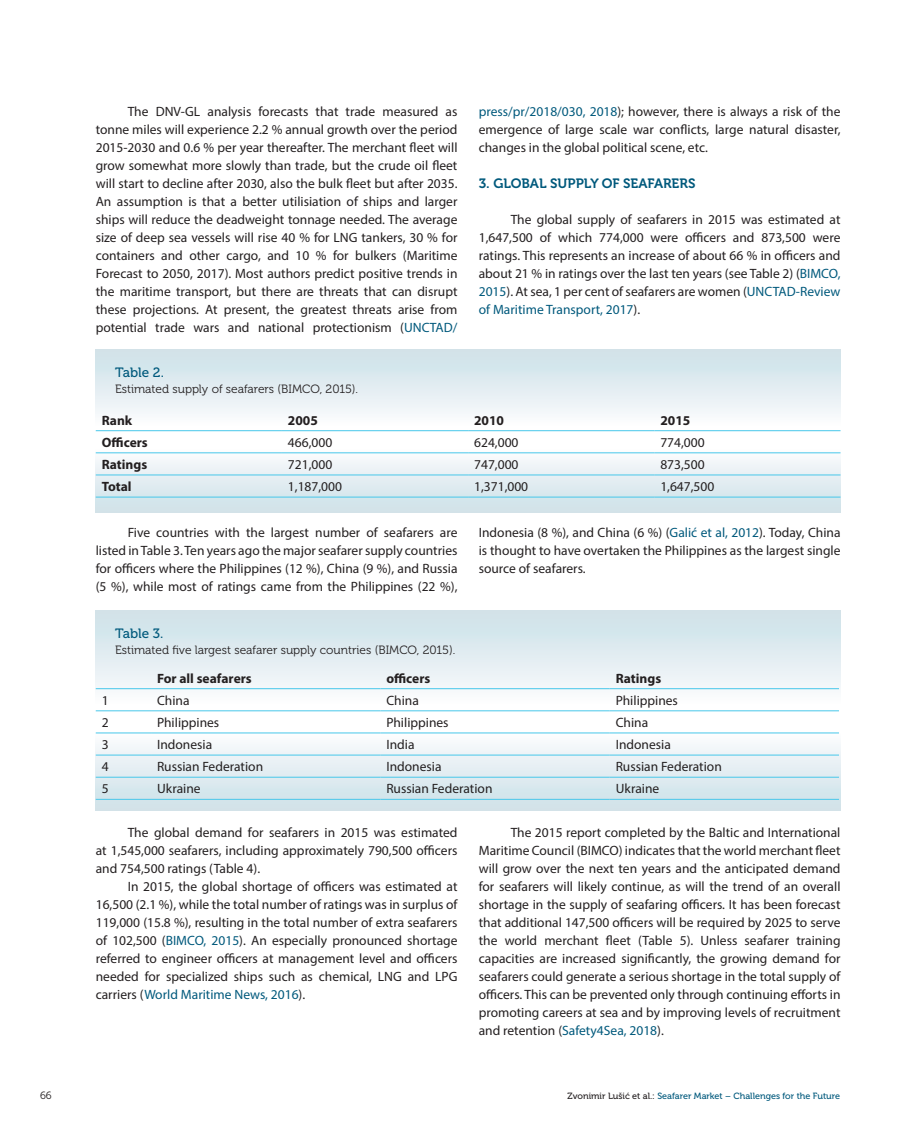
<style>
.page{position:relative;width:915px;height:1127px;background:#fff}
.page>*{position:absolute;margin:0;border:0;box-sizing:border-box;transform-origin:0 0}
.t1{font:13.5px/18px "Myriad Pro";color:#231f20;text-align:justify}
.t2{font:700 13.5px "Myriad Pro";color:#231f20}
.t3{font:13.5px "Museo 700";color:#00597c}
.t4{font:13.5px "Museo 500";letter-spacing:-.005em;color:#00597c}
.t5{font:12px "Museo 300";color:#231f20}
.t6{font:10.5px "Museo 300";color:#231f20}
.t7{font:9px "Museo 500";color:#00597c}
.s1{color:#00597c}
.s2{color:#231f20}
</style>
<div class="page">
<svg style="left:96px;top:453px;width:744px;height:59px"></svg>
<svg style="left:96px;top:732px;width:744px;height:78px"></svg>
<div style="left:96px;top:349px;width:744px;height:77px;background:linear-gradient(to bottom,#cce0e7,#fcfcfd)"></div>
<div style="left:96px;top:610px;width:744px;height:94px;background:linear-gradient(to bottom,#cfe1e7,#f2f9fc)"></div>
<hr style="left:96px;top:430px;width:186px;height:1px;background:#47c7ea">
<hr style="left:282px;top:430px;width:186px;height:1px;background:#47c7ea">
<hr style="left:468px;top:430px;width:186px;height:1px;background:#47c7ea">
<hr style="left:654px;top:430px;width:186px;height:1px;background:#47c7ea">
<hr style="left:96px;top:452px;width:186px;height:1px;background:#47c7ea">
<hr style="left:282px;top:452px;width:186px;height:1px;background:#47c7ea">
<hr style="left:468px;top:452px;width:186px;height:1px;background:#47c7ea">
<hr style="left:654px;top:452px;width:186px;height:1px;background:#47c7ea">
<hr style="left:96px;top:475px;width:186px;height:1px;background:#47c7ea">
<hr style="left:282px;top:475px;width:186px;height:1px;background:#47c7ea">
<hr style="left:468px;top:475px;width:186px;height:1px;background:#47c7ea">
<hr style="left:654px;top:475px;width:186px;height:1px;background:#47c7ea">
<hr style="left:96px;top:497px;width:186px;height:1px;background:#47c7ea">
<hr style="left:282px;top:497px;width:186px;height:1px;background:#47c7ea">
<hr style="left:468px;top:497px;width:186px;height:1px;background:#47c7ea">
<hr style="left:654px;top:497px;width:186px;height:1px;background:#47c7ea">
<hr style="left:96px;top:688px;width:55px;height:1px;background:#47c7ea">
<hr style="left:151px;top:688px;width:229px;height:1px;background:#47c7ea">
<hr style="left:380px;top:688px;width:229px;height:1px;background:#47c7ea">
<hr style="left:609px;top:688px;width:229px;height:1px;background:#47c7ea">
<hr style="left:96px;top:710px;width:55px;height:1px;background:#47c7ea">
<hr style="left:151px;top:710px;width:229px;height:1px;background:#47c7ea">
<hr style="left:380px;top:710px;width:229px;height:1px;background:#47c7ea">
<hr style="left:609px;top:710px;width:229px;height:1px;background:#47c7ea">
<hr style="left:96px;top:733px;width:55px;height:1px;background:#47c7ea">
<hr style="left:151px;top:733px;width:229px;height:1px;background:#47c7ea">
<hr style="left:380px;top:733px;width:229px;height:1px;background:#47c7ea">
<hr style="left:609px;top:733px;width:229px;height:1px;background:#47c7ea">
<hr style="left:96px;top:755px;width:55px;height:1px;background:#47c7ea">
<hr style="left:151px;top:755px;width:229px;height:1px;background:#47c7ea">
<hr style="left:380px;top:755px;width:229px;height:1px;background:#47c7ea">
<hr style="left:609px;top:755px;width:229px;height:1px;background:#47c7ea">
<hr style="left:96px;top:777px;width:55px;height:1px;background:#47c7ea">
<hr style="left:151px;top:777px;width:229px;height:1px;background:#47c7ea">
<hr style="left:380px;top:777px;width:229px;height:1px;background:#47c7ea">
<hr style="left:609px;top:777px;width:229px;height:1px;background:#47c7ea">
<hr style="left:96px;top:799px;width:55px;height:1px;background:#47c7ea">
<hr style="left:151px;top:799px;width:229px;height:1px;background:#47c7ea">
<hr style="left:380px;top:799px;width:229px;height:1px;background:#47c7ea">
<hr style="left:609px;top:799px;width:229px;height:1px;background:#47c7ea">
<p class="t1" style="left:96px;top:103px;width:363px;text-indent:32px">The DNV-GL analysis forecasts that trade measured as tonne miles will experience 2.2 % annual growth over the period 2015-2030 and 0.6 % per year thereafter. The merchant fleet will grow somewhat more slowly than trade, but the crude oil fleet will start to decline after 2030, also the bulk fleet but after 2035.<br>An assumption is that a better utilisiation of ships and larger ships will reduce the deadweight tonnage needed. The average size of deep sea vessels will rise 40 % for LNG tankers, 30 % for containers and other cargo, and 10 % for bulkers (Maritime Forecast to 2050, 2017). Most authors predict positive trends in the maritime transport, but there are threats that can disrupt these projections. At present, the greatest threats arise from potential trade wars and national protectionism (<span class="s1">UNCTAD/</span></p>
<p class="t1" style="left:478px;top:103px;width:363px"><span class="s1">press/pr/2018/030, 2018</span>); however, there is always a risk of the emergence of large scale war conflicts, large natural disaster, changes in the global political scene, etc.</p>
<p class="t3" style="left:478px;top:176px;width:218px">3. GLOBAL SUPPLY OF SEAFARERS</p>
<p class="t1" style="left:478px;top:211px;width:363px;text-indent:32px">The global supply of seafarers in 2015 was estimated at 1,647,500 of which 774,000 were officers and 873,500 were ratings. This represents an increase of about 66 % in officers and about 21 % in ratings over the last ten years (see Table 2) (<span class="s1">BIMCO, 2015</span>). At sea, 1 per cent of seafarers are women (<span class="s1">UNCTAD-Review of Maritime Transport, 2017</span>).</p>
<p class="t4" style="left:115px;top:364px;width:50px">Table 2.</p>
<p class="t5" style="left:115px;top:382px;width:244px">Estimated supply of seafarers (BIMCO, 2015).</p>
<p class="t2" style="left:102px;top:411px;width:32px">Rank</p>
<p class="t2" style="left:288px;top:411px;width:31px">2005</p>
<p class="t2" style="left:474px;top:411px;width:31px">2010</p>
<p class="t2" style="left:660px;top:411px;width:31px">2015</p>
<p class="t2" style="left:102px;top:433px;width:48px">Officers</p>
<p class="t1" style="left:288px;top:433px;width:46px">466,000</p>
<p class="t1" style="left:474px;top:433px;width:46px">624,000</p>
<p class="t1" style="left:660px;top:433px;width:46px">774,000</p>
<p class="t2" style="left:102px;top:456px;width:47px">Ratings</p>
<p class="t1" style="left:288px;top:455px;width:46px">721,000</p>
<p class="t1" style="left:474px;top:455px;width:46px">747,000</p>
<p class="t1" style="left:660px;top:455px;width:46px">873,500</p>
<p class="t2" style="left:102px;top:478px;width:31px">Total</p>
<p class="t1" style="left:288px;top:477px;width:56px">1,187,000</p>
<p class="t1" style="left:474px;top:477px;width:56px">1,371,000</p>
<p class="t1" style="left:660px;top:477px;width:56px">1,647,500</p>
<p class="t1" style="left:96px;top:523px;width:363px;text-indent:32px">Five countries with the largest number of seafarers are listed in Table 3. Ten years ago the major seafarer supply countries for officers where the Philippines (12 %), China (9 %), and Russia (5 %), while most of ratings came from the Philippines (22 %),</p>
<p class="t1" style="left:478px;top:523px;width:363px">Indonesia (8 %), and China (6 %) (<span class="s1">Galić et al, 2012</span>). Today, China is thought to have overtaken the Philippines as the largest single source of seafarers.</p>
<p class="t4" style="left:115px;top:625px;width:50px">Table 3.</p>
<p class="t5" style="left:115px;top:643px;width:341px">Estimated five largest seafarer supply countries (BIMCO, 2015).</p>
<p class="t2" style="left:157px;top:669px;width:96px">For all seafarers</p>
<p class="t2" style="left:386px;top:669px;width:45px">officers</p>
<p class="t2" style="left:615px;top:669px;width:47px">Ratings</p>
<p class="t1" style="left:102px;top:691px;width:8px">1</p>
<p class="t1" style="left:157px;top:691px;width:34px">China</p>
<p class="t1" style="left:386px;top:691px;width:34px">China</p>
<p class="t1" style="left:615px;top:691px;width:64px">Philippines</p>
<p class="t1" style="left:102px;top:713px;width:8px">2</p>
<p class="t1" style="left:157px;top:713px;width:64px">Philippines</p>
<p class="t1" style="left:386px;top:713px;width:64px">Philippines</p>
<p class="t1" style="left:615px;top:713px;width:34px">China</p>
<p class="t1" style="left:102px;top:735px;width:8px">3</p>
<p class="t1" style="left:157px;top:735px;width:57px">Indonesia</p>
<p class="t1" style="left:386px;top:735px;width:30px">India</p>
<p class="t1" style="left:615px;top:735px;width:57px">Indonesia</p>
<p class="t1" style="left:102px;top:757px;width:8px">4</p>
<p class="t1" style="left:157px;top:757px;width:108px">Russian Federation</p>
<p class="t1" style="left:386px;top:757px;width:57px">Indonesia</p>
<p class="t1" style="left:615px;top:757px;width:108px">Russian Federation</p>
<p class="t1" style="left:102px;top:779px;width:8px">5</p>
<p class="t1" style="left:157px;top:779px;width:45px">Ukraine</p>
<p class="t1" style="left:386px;top:779px;width:108px">Russian Federation</p>
<p class="t1" style="left:615px;top:779px;width:45px">Ukraine</p>
<p class="t1" style="left:96px;top:823px;width:363px;text-indent:32px">The global demand for seafarers in 2015 was estimated at 1,545,000 seafarers, including approximately 790,500 officers and 754,500 ratings (Table 4).</p>
<p class="t1" style="left:96px;top:877px;width:363px;text-indent:32px">In 2015, the global shortage of officers was estimated at 16,500 (2.1 %), while the total number of ratings was in surplus of 119,000 (15.8 %), resulting in the total number of extra seafarers of 102,500 (<span class="s1">BIMCO, 2015</span>). An especially pronounced shortage referred to engineer officers at management level and officers needed for specialized ships such as chemical, LNG and LPG carriers (<span class="s1">World Maritime News, 2016</span>).</p>
<p class="t1" style="left:478px;top:823px;width:363px;text-indent:32px">The 2015 report completed by the Baltic and International Maritime Council (BIMCO) indicates that the world merchant fleet will grow over the next ten years and the anticipated demand for seafarers will likely continue, as will the trend of an overall shortage in the supply of seafaring officers. It has been forecast that additional 147,500 officers will be required by 2025 to serve the world merchant fleet (Table 5). Unless seafarer training capacities are increased significantly, the growing demand for seafarers could generate a serious shortage in the total supply of officers. This can be prevented only through continuing efforts in promoting careers at sea and by improving levels of recruitment and retention (<span class="s1">Safety4Sea, 2018</span>).</p>
<p class="t6" style="left:40px;top:1090px;width:13px">66</p>
<p class="t7" style="left:567px;top:1091px;width:274px"><span class="s2">Zvonimir Lušić et al.:</span> Seafarer Market – Challenges for the Future</p>
</div>
